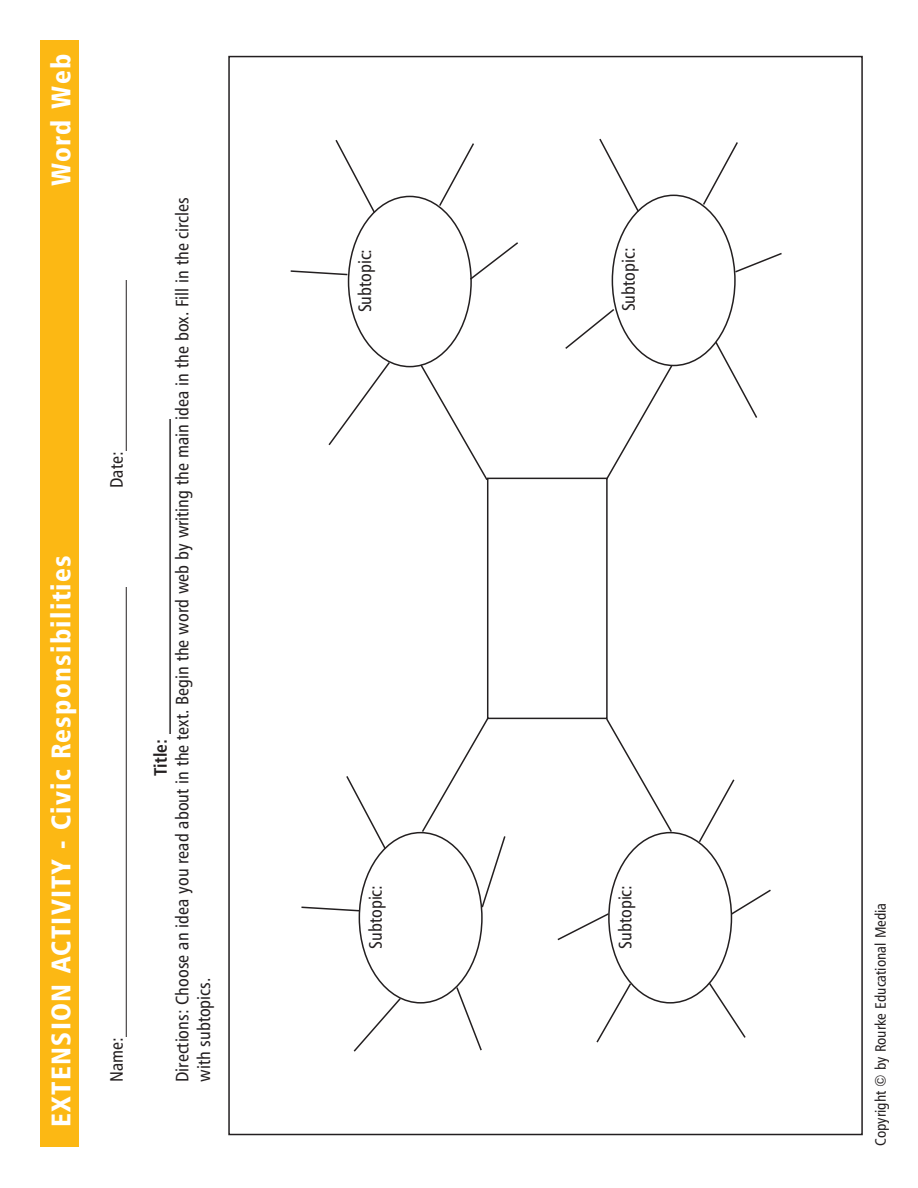
<style>
.page{position:relative;width:918px;height:1188px;background:#fff}
.page>*{position:absolute;margin:0;border:0;box-sizing:border-box;transform-origin:0 0}
.t1{font:27px "Humanist 777 BT Black Condensed B";letter-spacing:.05em;color:#fff}
.t2{font:18px "Humanist 777 BT Roman Condensed B";color:#231f20}
.t3{font:18px "Humanist 777 BT Bold Condensed B";color:#231f20}
.t4{font:15px "Humanist 777 BT Roman Condensed B";color:#231f20}
</style>
<div class="page">
<div style="left:40px;top:40px;width:39px;height:1108px;background:#fcb814"></div>
<div style="left:487px;top:478px;width:121px;height:241px;border:2px solid #231f20"></div>
<svg style="left:605px;top:717px;width:68px;height:117px"></svg>
<svg style="left:419px;top:363px;width:70px;height:119px"></svg>
<svg style="left:605px;top:364px;width:69px;height:117px"></svg>
<svg style="left:335px;top:140px;width:42px;height:75px"></svg>
<svg style="left:438px;top:143px;width:36px;height:65px"></svg>
<svg style="left:328px;top:360px;width:63px;height:86px"></svg>
<svg style="left:468px;top:242px;width:50px;height:39px"></svg>
<svg style="left:290px;top:269px;width:59px;height:7px"></svg>
<svg style="left:599px;top:138px;width:41px;height:75px"></svg>
<svg style="left:702px;top:142px;width:36px;height:65px"></svg>
<svg style="left:714px;top:340px;width:44px;height:78px"></svg>
<svg style="left:734px;top:252px;width:48px;height:22px"></svg>
<svg style="left:565px;top:307px;width:51px;height:42px"></svg>
<svg style="left:346px;top:776px;width:41px;height:75px"></svg>
<svg style="left:420px;top:716px;width:87px;height:193px"></svg>
<svg style="left:353px;top:997px;width:49px;height:55px"></svg>
<svg style="left:455px;top:986px;width:27px;height:65px"></svg>
<svg style="left:301px;top:906px;width:60px;height:6px"></svg>
<svg style="left:596px;top:982px;width:37px;height:61px"></svg>
<svg style="left:697px;top:779px;width:38px;height:65px"></svg>
<svg style="left:707px;top:981px;width:39px;height:57px"></svg>
<svg style="left:729px;top:889px;width:42px;height:27px"></svg>
<svg style="left:557px;top:912px;width:53px;height:29px"></svg>
<p class="t1" style="left:44px;top:186px;width:134px;rotate:-90deg">Word Web</p>
<p class="t1" style="left:44px;top:1127px;width:574px;rotate:-90deg">EXTENSION ACTIVITY - Civic Responsibilities</p>
<p class="t2" style="left:105px;top:488px;width:209px;rotate:-90deg">Date:___________________</p>
<p class="t2" style="left:105px;top:1082px;width:496px;rotate:-90deg">Name:__________________________________________________</p>
<p class="t2" style="left:171px;top:1082px;width:886px;rotate:-90deg">Directions: Choose an idea you read about in the text. Begin the word web by writing the main idea in the box. Fill in the circles</p>
<p class="t3" style="left:149px;top:776px;width:358px;rotate:-90deg">Title: ___________________________________</p>
<p class="t2" style="left:193px;top:1082px;width:106px;rotate:-90deg">with subtopics.</p>
<p class="t2" style="left:354px;top:312px;width:65px;rotate:-90deg">Subtopic:</p>
<p class="t2" style="left:618px;top:311px;width:65px;rotate:-90deg">Subtopic:</p>
<p class="t2" style="left:365px;top:949px;width:65px;rotate:-90deg">Subtopic:</p>
<p class="t2" style="left:614px;top:949px;width:65px;rotate:-90deg">Subtopic:</p>
<p class="t4" style="left:871px;top:1146px;width:245px;rotate:-90deg">Copyright © by Rourke Educational Media</p>
</div>
